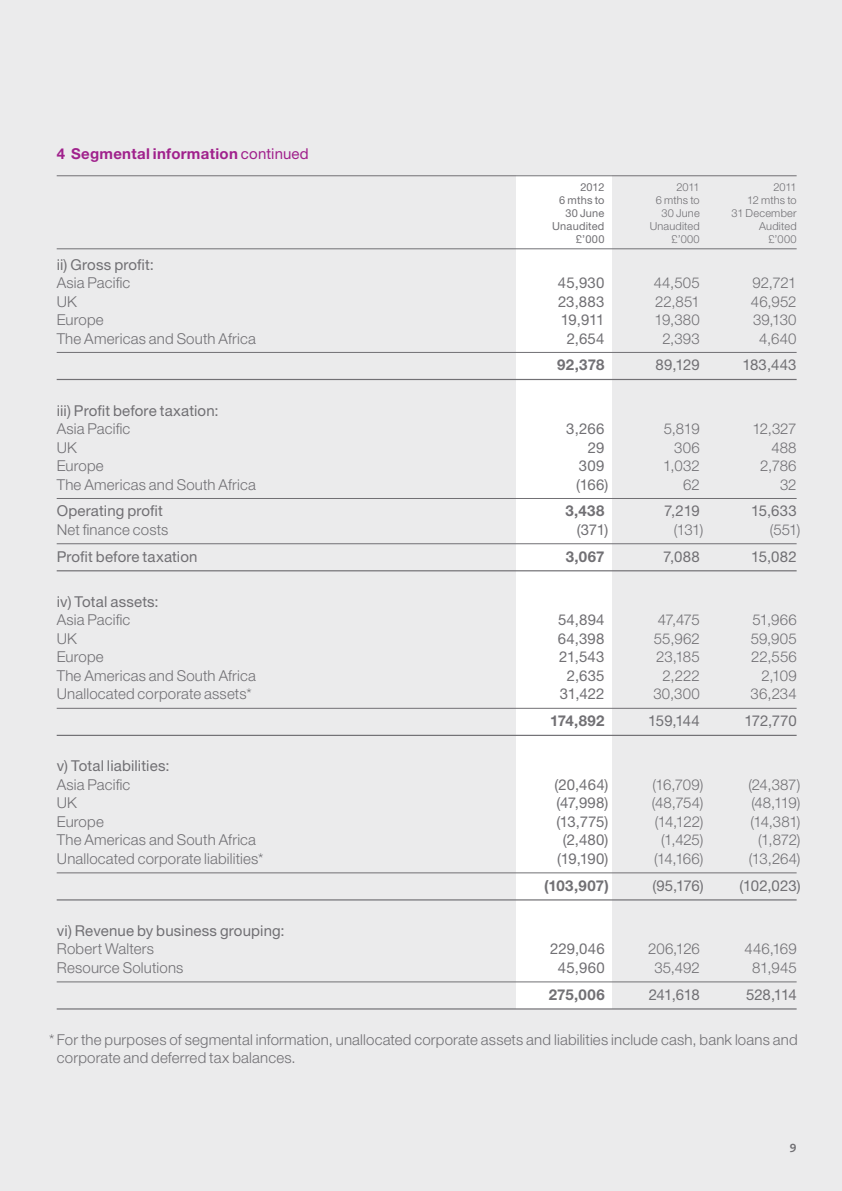
<style>
.page{position:relative;width:842px;height:1191px;background:#ebebec}
.page>*{position:absolute;margin:0;border:0;box-sizing:border-box;transform-origin:0 0}
.t1{font:300 15px/18.4px "Helvetica Neue";letter-spacing:.01em;color:#717074}
.t2{font:15px "Helvetica Neue";letter-spacing:.01em;color:#717074}
.t3{font:700 15px "Helvetica Neue";letter-spacing:.02em;color:#717074}
.t4{font:700 15px "Helvetica Neue";letter-spacing:.02em;color:#a0218c}
.t5{font:700 12px "Syntax";color:#717074}
.t6{font:300 11px "Helvetica Neue";letter-spacing:.02em;color:#717074}
.t7{font:11px "Helvetica Neue";letter-spacing:.015em;color:#717074}
.s1{font-weight:400}
</style>
<div class="page">
<div style="left:516px;top:176px;width:96px;height:833px;background:#fff"></div>
<hr style="left:57px;top:175px;width:740px;height:1px;background:#717074">
<hr style="left:57px;top:248px;width:740px;height:1px;background:#717074">
<hr style="left:57px;top:352px;width:740px;height:1px;background:#717074">
<hr style="left:57px;top:379px;width:740px;height:1px;background:#717074">
<hr style="left:57px;top:498px;width:740px;height:1px;background:#717074">
<hr style="left:57px;top:543px;width:740px;height:1px;background:#717074">
<hr style="left:57px;top:570px;width:740px;height:1px;background:#717074">
<hr style="left:57px;top:708px;width:740px;height:1px;background:#717074">
<hr style="left:57px;top:734px;width:740px;height:2px;background:#717074">
<hr style="left:57px;top:872px;width:740px;height:1px;background:#717074">
<hr style="left:57px;top:899px;width:740px;height:1px;background:#717074">
<hr style="left:57px;top:981px;width:740px;height:1px;background:#717074">
<hr style="left:57px;top:1008px;width:740px;height:1px;background:#717074">
<p class="t4" style="left:57px;top:145px;width:254px">4 Segmental information <span class="s1">continued</span></p>
<p class="t7" style="left:580px;top:180px;width:26px">2012</p>
<p class="t6" style="left:676px;top:180px;width:25px">2011</p>
<p class="t6" style="left:773px;top:180px;width:25px">2011</p>
<p class="t7" style="left:559px;top:193px;width:47px">6 mths to</p>
<p class="t6" style="left:656px;top:193px;width:45px">6 mths to</p>
<p class="t6" style="left:747px;top:193px;width:51px">12 mths to</p>
<p class="t7" style="left:565px;top:206px;width:41px">30 June</p>
<p class="t6" style="left:661px;top:206px;width:40px">30 June</p>
<p class="t6" style="left:731px;top:206px;width:67px">31 December</p>
<p class="t7" style="left:552px;top:219px;width:54px">Unaudited</p>
<p class="t6" style="left:650px;top:219px;width:52px">Unaudited</p>
<p class="t6" style="left:759px;top:219px;width:39px">Audited</p>
<p class="t7" style="left:576px;top:232px;width:30px">£’000</p>
<p class="t6" style="left:671px;top:232px;width:30px">£’000</p>
<p class="t6" style="left:768px;top:232px;width:30px">£’000</p>
<p class="t2" style="left:57px;top:255px;width:99px">ii) Gross profit:</p>
<p class="t1" style="left:57px;top:273px;width:75px">Asia Pacific</p>
<p class="t2" style="left:558px;top:274px;width:48px">45,930</p>
<p class="t1" style="left:654px;top:273px;width:47px">44,505</p>
<p class="t1" style="left:753px;top:273px;width:46px">92,721</p>
<p class="t1" style="left:57px;top:292px;width:22px">UK</p>
<p class="t2" style="left:558px;top:292px;width:48px">23,883</p>
<p class="t1" style="left:655px;top:292px;width:46px">22,851</p>
<p class="t1" style="left:751px;top:292px;width:47px">46,952</p>
<p class="t1" style="left:57px;top:310px;width:48px">Europe</p>
<p class="t2" style="left:561px;top:311px;width:45px">19,911</p>
<p class="t1" style="left:654px;top:310px;width:47px">19,380</p>
<p class="t1" style="left:753px;top:310px;width:45px">39,130</p>
<p class="t1" style="left:57px;top:329px;width:201px">The Americas and South Africa</p>
<p class="t2" style="left:567px;top:329px;width:39px">2,654</p>
<p class="t1" style="left:662px;top:329px;width:39px">2,393</p>
<p class="t1" style="left:759px;top:329px;width:39px">4,640</p>
<p class="t3" style="left:557px;top:356px;width:49px">92,378</p>
<p class="t2" style="left:656px;top:356px;width:46px">89,129</p>
<p class="t2" style="left:742px;top:356px;width:56px">183,443</p>
<p class="t2" style="left:57px;top:401px;width:163px">iii) Profit before taxation:</p>
<p class="t1" style="left:57px;top:419px;width:75px">Asia Pacific</p>
<p class="t2" style="left:566px;top:420px;width:40px">3,266</p>
<p class="t1" style="left:664px;top:419px;width:38px">5,819</p>
<p class="t1" style="left:752px;top:419px;width:46px">12,327</p>
<p class="t1" style="left:57px;top:438px;width:22px">UK</p>
<p class="t2" style="left:588px;top:438px;width:18px">29</p>
<p class="t1" style="left:674px;top:438px;width:27px">306</p>
<p class="t1" style="left:771px;top:438px;width:27px">488</p>
<p class="t1" style="left:57px;top:456px;width:48px">Europe</p>
<p class="t2" style="left:579px;top:457px;width:27px">309</p>
<p class="t1" style="left:663px;top:456px;width:38px">1,032</p>
<p class="t1" style="left:760px;top:456px;width:38px">2,786</p>
<p class="t1" style="left:57px;top:475px;width:201px">The Americas and South Africa</p>
<p class="t2" style="left:576px;top:475px;width:34px">(166)</p>
<p class="t1" style="left:683px;top:475px;width:18px">62</p>
<p class="t1" style="left:780px;top:475px;width:18px">32</p>
<p class="t2" style="left:57px;top:502px;width:108px">Operating profit</p>
<p class="t3" style="left:565px;top:502px;width:41px">3,438</p>
<p class="t2" style="left:664px;top:502px;width:37px">7,219</p>
<p class="t2" style="left:751px;top:502px;width:47px">15,633</p>
<p class="t1" style="left:57px;top:520px;width:113px">Net finance costs</p>
<p class="t2" style="left:577px;top:520px;width:33px">(371)</p>
<p class="t1" style="left:674px;top:520px;width:31px">(131)</p>
<p class="t1" style="left:770px;top:520px;width:32px">(551)</p>
<p class="t2" style="left:57px;top:547px;width:142px">Profit before taxation</p>
<p class="t3" style="left:566px;top:547px;width:40px">3,067</p>
<p class="t2" style="left:663px;top:547px;width:38px">7,088</p>
<p class="t2" style="left:751px;top:547px;width:47px">15,082</p>
<p class="t2" style="left:57px;top:592px;width:104px">iv) Total assets:</p>
<p class="t1" style="left:57px;top:610px;width:75px">Asia Pacific</p>
<p class="t2" style="left:558px;top:611px;width:48px">54,894</p>
<p class="t1" style="left:658px;top:610px;width:43px">47,475</p>
<p class="t1" style="left:752px;top:610px;width:46px">51,966</p>
<p class="t1" style="left:57px;top:629px;width:22px">UK</p>
<p class="t2" style="left:558px;top:629px;width:48px">64,398</p>
<p class="t1" style="left:654px;top:629px;width:47px">55,962</p>
<p class="t1" style="left:751px;top:629px;width:48px">59,905</p>
<p class="t1" style="left:57px;top:647px;width:48px">Europe</p>
<p class="t2" style="left:559px;top:648px;width:47px">21,543</p>
<p class="t1" style="left:656px;top:647px;width:45px">23,185</p>
<p class="t1" style="left:751px;top:647px;width:47px">22,556</p>
<p class="t1" style="left:57px;top:666px;width:201px">The Americas and South Africa</p>
<p class="t2" style="left:567px;top:666px;width:39px">2,635</p>
<p class="t1" style="left:663px;top:666px;width:39px">2,222</p>
<p class="t1" style="left:761px;top:666px;width:37px">2,109</p>
<p class="t1" style="left:57px;top:684px;width:196px">Unallocated corporate assets*</p>
<p class="t2" style="left:560px;top:685px;width:46px">31,422</p>
<p class="t1" style="left:653px;top:684px;width:48px">30,300</p>
<p class="t1" style="left:751px;top:684px;width:48px">36,234</p>
<p class="t3" style="left:550px;top:711px;width:56px">174,892</p>
<p class="t2" style="left:648px;top:712px;width:53px">159,144</p>
<p class="t2" style="left:744px;top:712px;width:54px">172,770</p>
<p class="t2" style="left:57px;top:757px;width:114px">v) Total liabilities:</p>
<p class="t1" style="left:57px;top:775px;width:75px">Asia Pacific</p>
<p class="t2" style="left:555px;top:775px;width:55px">(20,464)</p>
<p class="t1" style="left:652px;top:775px;width:52px">(16,709)</p>
<p class="t1" style="left:748px;top:775px;width:53px">(24,387)</p>
<p class="t1" style="left:57px;top:793px;width:22px">UK</p>
<p class="t2" style="left:556px;top:794px;width:53px">(47,998)</p>
<p class="t1" style="left:652px;top:793px;width:53px">(48,754)</p>
<p class="t1" style="left:751px;top:793px;width:51px">(48,119)</p>
<p class="t1" style="left:57px;top:812px;width:48px">Europe</p>
<p class="t2" style="left:556px;top:812px;width:54px">(13,775)</p>
<p class="t1" style="left:655px;top:812px;width:50px">(14,122)</p>
<p class="t1" style="left:750px;top:812px;width:52px">(14,381)</p>
<p class="t1" style="left:57px;top:830px;width:201px">The Americas and South Africa</p>
<p class="t2" style="left:563px;top:831px;width:47px">(2,480)</p>
<p class="t1" style="left:661px;top:830px;width:44px">(1,425)</p>
<p class="t1" style="left:758px;top:830px;width:44px">(1,872)</p>
<p class="t1" style="left:57px;top:849px;width:208px">Unallocated corporate liabilities*</p>
<p class="t2" style="left:557px;top:849px;width:53px">(19,190)</p>
<p class="t1" style="left:654px;top:849px;width:51px">(14,166)</p>
<p class="t1" style="left:749px;top:849px;width:53px">(13,264)</p>
<p class="t3" style="left:544px;top:876px;width:66px">(103,907)</p>
<p class="t2" style="left:652px;top:876px;width:53px">(95,176)</p>
<p class="t2" style="left:739px;top:876px;width:63px">(102,023)</p>
<p class="t2" style="left:57px;top:921px;width:229px">vi) Revenue by business grouping:</p>
<p class="t1" style="left:57px;top:939px;width:99px">Robert Walters</p>
<p class="t2" style="left:550px;top:940px;width:56px">229,046</p>
<p class="t1" style="left:648px;top:939px;width:53px">206,126</p>
<p class="t1" style="left:744px;top:939px;width:54px">446,169</p>
<p class="t1" style="left:57px;top:958px;width:128px">Resource Solutions</p>
<p class="t2" style="left:558px;top:958px;width:48px">45,960</p>
<p class="t1" style="left:654px;top:958px;width:47px">35,492</p>
<p class="t1" style="left:752px;top:958px;width:46px">81,945</p>
<p class="t3" style="left:549px;top:985px;width:57px">275,006</p>
<p class="t2" style="left:649px;top:985px;width:53px">241,618</p>
<p class="t2" style="left:746px;top:985px;width:52px">528,114</p>
<p class="t1" style="left:57px;top:1030px;width:742px;text-indent:-8px">*For the purposes of segmental information, unallocated corporate assets and liabilities include cash, bank loans and corporate and deferred tax balances.</p>
<p class="t5" style="left:790px;top:1140px;width:8px">9</p>
</div>
